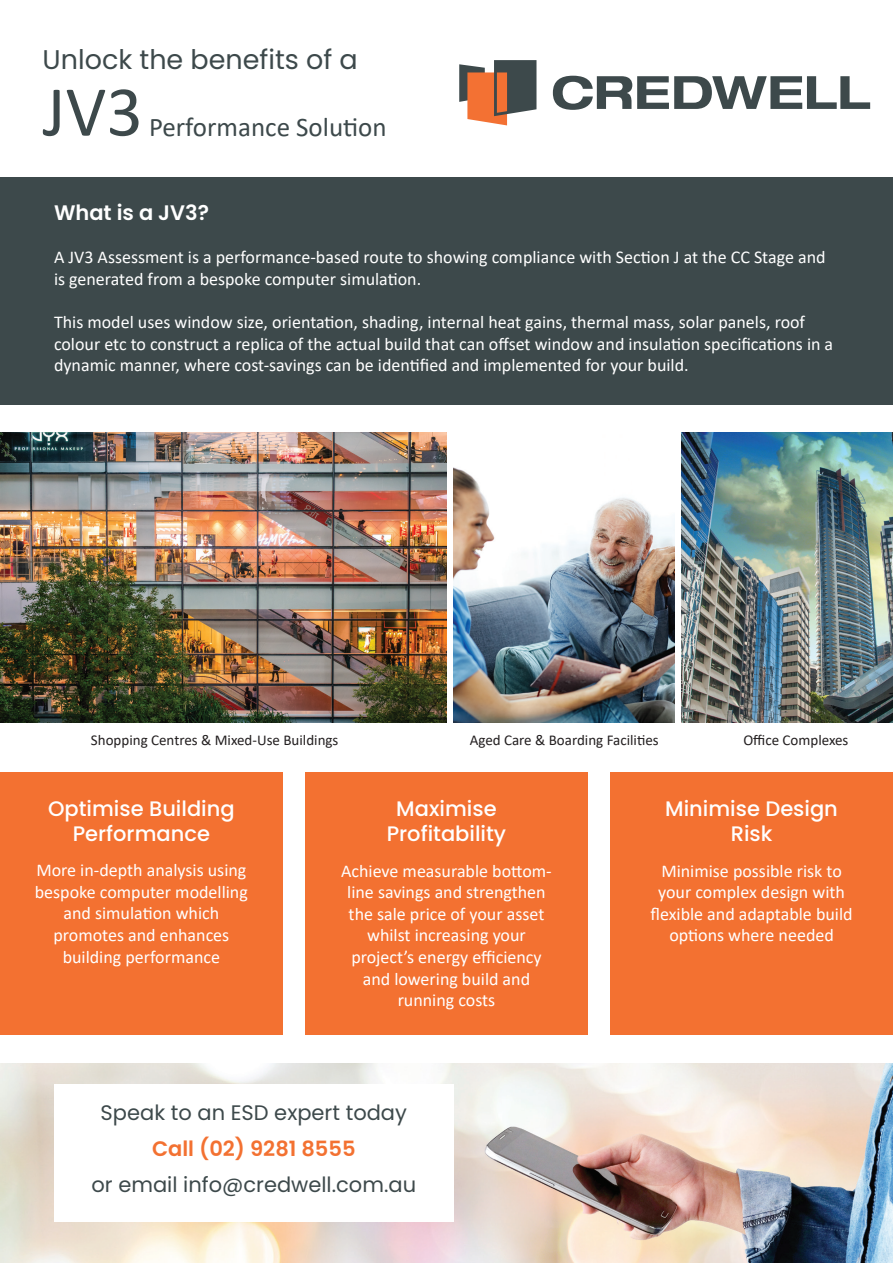
<style>
.page{position:relative;width:893px;height:1263px;background:#fff}
.page>*{position:absolute;margin:0;border:0;box-sizing:border-box;transform-origin:0 0}
.t1{font:72px "Calibri";color:#3d494b}
.t2{font:27px "Poppins";color:#3d494b}
.t3{font:27px "Calibri";color:#3d494b}
.t4{font:500 21px/25.2px "Poppins";color:#fff;text-align:center}
.t5{font:21px "Poppins";color:#3d494b}
.t6{font:600 21px "Poppins";color:#f37131}
.t7{font:600 21px "Poppins";color:#fff}
.t8{font:18px/21.6px "Calibri";color:#fff;text-align:center}
.t9{font:15px "Calibri";color:#231f20}
</style>
<div class="page">
<img style="left:682px;top:433px;width:211px;height:290px">
<img style="left:454px;top:467px;width:221px;height:255px">
<img style="left:0;top:433px;width:446px;height:290px">
<svg style="left:459px;top:60px;width:77px;height:65px"></svg>
<svg style="left:553px;top:76px;width:317px;height:34px"></svg>
<div style="left:0;top:772px;width:283px;height:262px;background:#f37131"></div>
<div style="left:305px;top:772px;width:283px;height:262px;background:#f37131"></div>
<div style="left:610px;top:772px;width:283px;height:262px;background:#f37131"></div>
<div style="left:0;top:177px;width:893px;height:227px;background:#3d494b"></div>
<img style="left:0;top:1063px;width:893px;height:200px">
<div style="left:54px;top:1084px;width:400px;height:137px;background:#fff"></div>
<h2 class="t2" style="left:43px;top:44px;width:317px">Unlock the benefits of a</h2>
<h1 class="t1" style="left:43px;top:62px;width:102px">JV3</h1>
<h2 class="t3" style="left:149px;top:108px;width:239px">Performance Solution</h2>
<p class="t7" style="left:54px;top:201px;width:157px">What is a JV3?</p>
<p class="t8" style="left:54px;top:246px;width:773px;text-align:left">A JV3 Assessment is a performance-based route to showing compliance with Section J at the CC Stage and is generated from a bespoke computer simulation.</p>
<p class="t8" style="left:54px;top:311px;width:781px;text-align:left">This model uses window size, orientation, shading, internal heat gains, thermal mass, solar panels, roof colour etc to construct a replica of the actual build that can offset window and insulation specifications in a dynamic manner, where cost-savings can be identified and implemented for your build.</p>
<p class="t9" style="left:91px;top:730px;width:249px">Shopping Centres &amp; Mixed-Use Buildings</p>
<p class="t9" style="left:470px;top:730px;width:190px">Aged Care &amp; Boarding Facilities</p>
<p class="t9" style="left:743px;top:730px;width:107px">Office Complexes</p>
<p class="t4" style="left:48px;top:796px;width:188px">Optimise Building<br>Performance</p>
<p class="t4" style="left:665px;top:796px;width:174px">Minimise Design<br>Risk</p>
<p class="t8" style="left:35px;top:859px;width:215px">More in-depth analysis using bespoke computer modelling and simulation which promotes and enhances building performance</p>
<p class="t8" style="left:650px;top:859px;width:204px">Minimise possible risk to your complex design with flexible and adaptable build options where needed</p>
<p class="t4" style="left:387px;top:796px;width:121px">Maximise<br>Profitability</p>
<p class="t8" style="left:341px;top:859px;width:212px">Achieve measurable bottom&shy;line savings and strengthen the sale price of your asset whilst increasing your project’s energy efficiency and lowering build and running costs</p>
<p class="t5" style="left:101px;top:1101px;width:308px">Speak to an ESD expert today</p>
<p class="t6" style="left:152px;top:1137px;width:205px">Call (02) 9281 8555</p>
<p class="t5" style="left:92px;top:1173px;width:326px">or email info@credwell.com.au</p>
</div>
